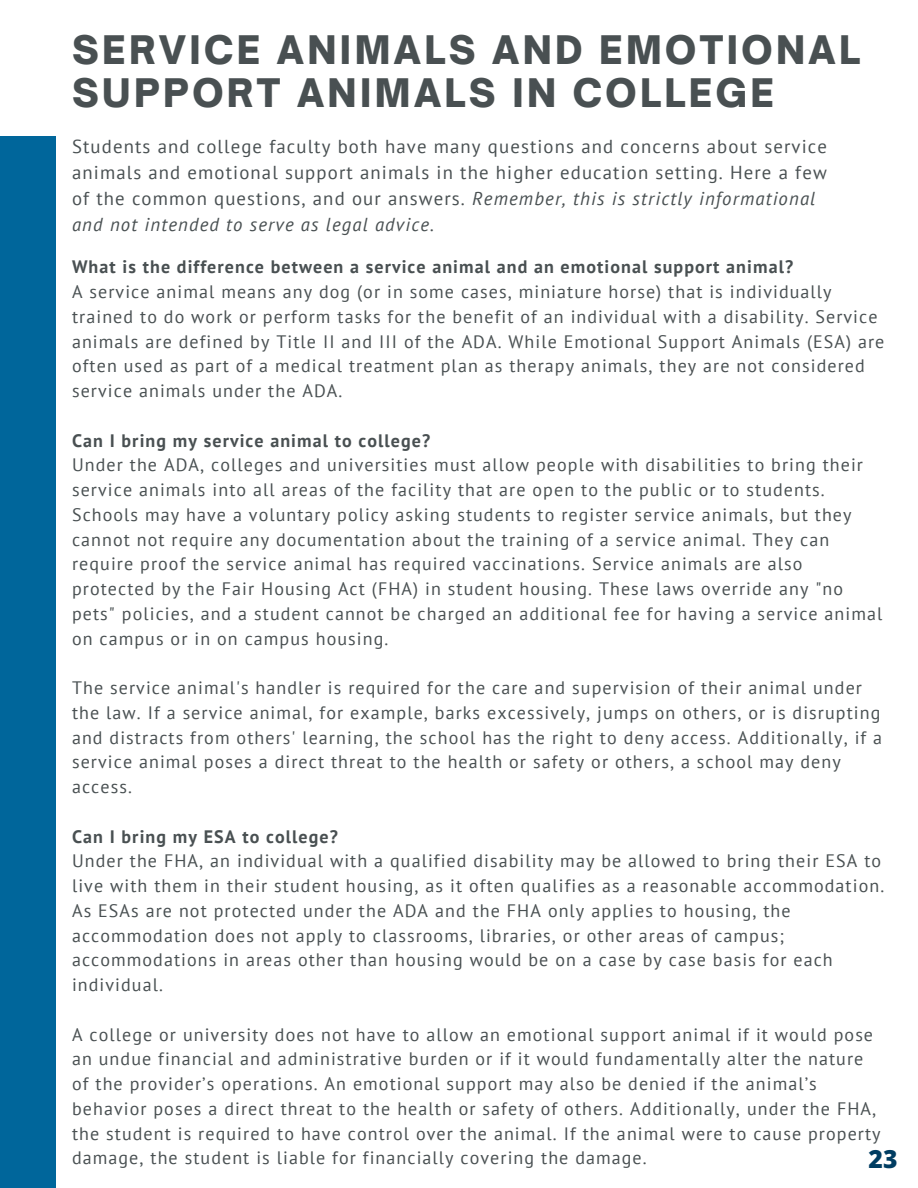
<style>
.page{position:relative;width:918px;height:1188px;background:#fff}
.page>*{position:absolute;margin:0;border:0;box-sizing:border-box;transform-origin:0 0}
.t1{font:900 37.65px/42.8px "Open Sauce One";letter-spacing:.09em;color:#495052}
.t2{font:800 24.75px "Open Sans";color:#003d62}
.t3{font:18.75px/25.8px "PT Sans";letter-spacing:.06em;color:#495052}
.t4{font:18px/24.8px "PT Sans";letter-spacing:.06em;color:#495052}
.t5{font:700 18px "PT Sans";letter-spacing:.06em;color:#495052}
.s1{font-style:italic}
</style>
<div class="page">
<div style="left:0;top:136px;width:56px;height:1052px;background:#00669b"></div>
<p class="t1" style="left:72px;top:29px;width:790px">SERVICE ANIMALS AND EMOTIONAL<br>SUPPORT ANIMALS IN COLLEGE</p>
<p class="t3" style="left:72px;top:134px;width:756px">Students and college faculty both have many questions and concerns about service animals and emotional support animals in the higher education setting. Here a few of the common questions, and our answers. <span class="s1">Remember, this is strictly informational and not intended to serve as legal advice.</span></p>
<p class="t5" style="left:72px;top:255px;width:723px">What is the difference between a service animal and an emotional support animal?</p>
<p class="t4" style="left:72px;top:279px;width:814px">A service animal means any dog (or in some cases, miniature horse) that is individually trained to do work or perform tasks for the benefit of an individual with a disability. Service animals are defined by Title II and III of the ADA. While Emotional Support Animals (ESA) are often used as part of a medical treatment plan as therapy animals, they are not considered service animals under the ADA.</p>
<p class="t5" style="left:72px;top:428px;width:360px">Can I bring my service animal to college?</p>
<p class="t4" style="left:72px;top:452px;width:812px">Under the ADA, colleges and universities must allow people with disabilities to bring their service animals into all areas of the facility that are open to the public or to students.<br>Schools may have a voluntary policy asking students to register service animals, but they cannot not require any documentation about the training of a service animal. They can require proof the service animal has required vaccinations. Service animals are also protected by the Fair Housing Act (FHA) in student housing. These laws override any "no pets" policies, and a student cannot be charged an additional fee for having a service animal on campus or in on campus housing.</p>
<p class="t4" style="left:72px;top:675px;width:812px">The service animal's handler is required for the care and supervision of their animal under the law. If a service animal, for example, barks excessively, jumps on others, or is disrupting and distracts from others' learning, the school has the right to deny access. Additionally, if a service animal poses a direct threat to the health or safety or others, a school may deny access.</p>
<p class="t5" style="left:72px;top:824px;width:267px">Can I bring my ESA to college?</p>
<p class="t4" style="left:72px;top:848px;width:814px">Under the FHA, an individual with a qualified disability may be allowed to bring their ESA to live with them in their student housing, as it often qualifies as a reasonable accommodation.<br>As ESAs are not protected under the ADA and the FHA only applies to housing, the accommodation does not apply to classrooms, libraries, or other areas of campus; accommodations in areas other than housing would be on a case by case basis for each individual.</p>
<p class="t4" style="left:72px;top:1022px;width:810px">A college or university does not have to allow an emotional support animal if it would pose an undue financial and administrative burden or if it would fundamentally alter the nature of the provider’s operations. An emotional support may also be denied if the animal’s behavior poses a direct threat to the health or safety of others. Additionally, under the FHA, the student is required to have control over the animal. If the animal were to cause property damage, the student is liable for financially covering the damage.</p>
<p class="t2" style="left:869px;top:1141px;width:30px">23</p>
</div>
